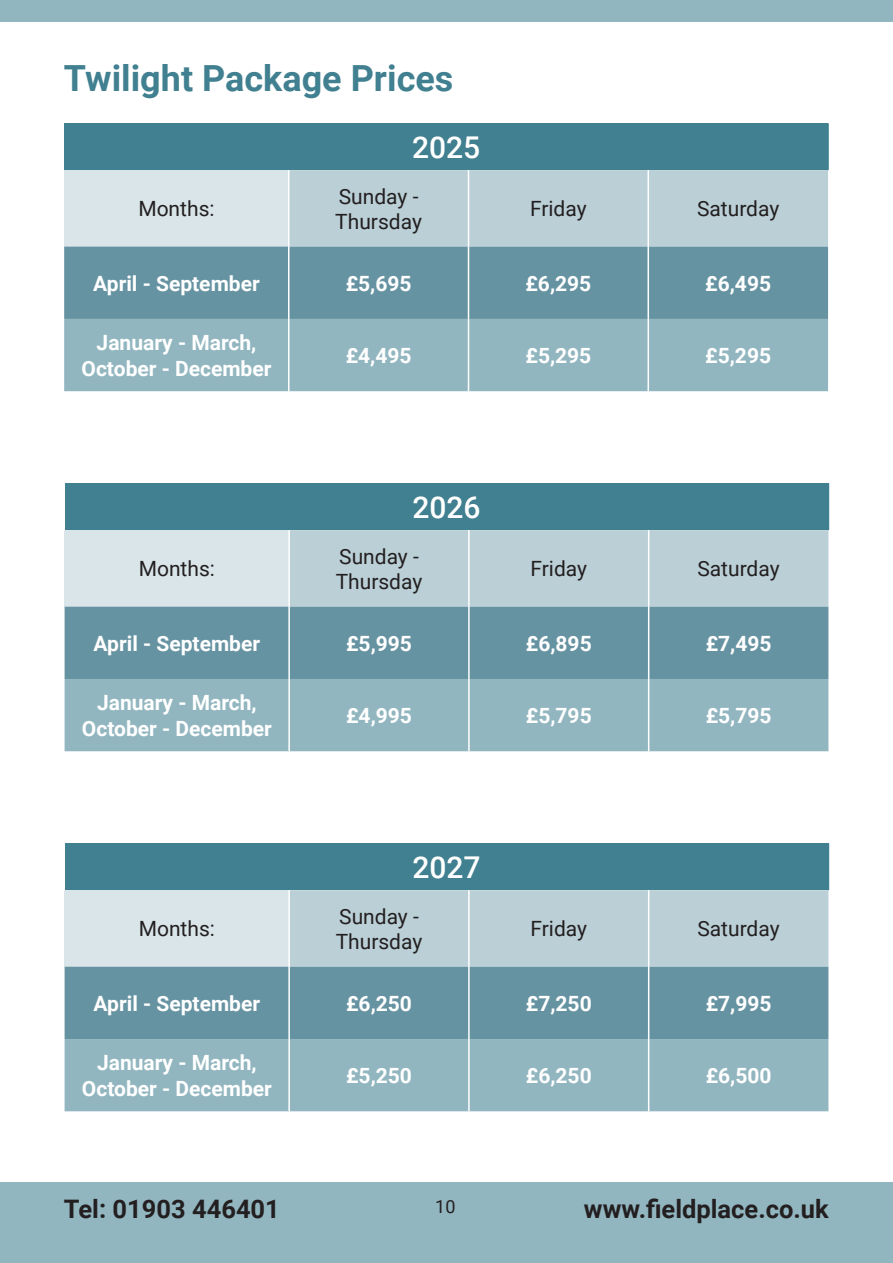
<style>
.page{position:relative;width:893px;height:1263px;background:#fff}
.page>*{position:absolute;margin:0;border:0;box-sizing:border-box;transform-origin:0 0}
.t1{font:700 36px "Roboto";color:#418090}
.t2{font:500 30px "Roboto";color:#fff}
.Tickets_and_rule{font:700 25.5px "Roboto";color:#231f20}
.t3{font:700 21px/25.2px "Roboto";color:#fff;text-align:center}
.t4{font:21px/25.2px "Roboto";color:#231f20}
.t5{font:18px "Roboto";color:#231f20}
</style>
<div class="page">
<div style="left:0;top:0;width:893px;height:21px;background:#92b6c0"></div>
<div style="left:0;top:1182px;width:893px;height:81px;background:#92b6c0"></div>
<div style="left:65px;top:843px;width:763px;height:47px;background:#418090"></div>
<div style="left:65px;top:890px;width:224px;height:77px;background:#dae5e9"></div>
<div style="left:290px;top:890px;width:538px;height:77px;background:#bacfd6"></div>
<div style="left:65px;top:967px;width:763px;height:72px;background:#6693a2"></div>
<div style="left:65px;top:1039px;width:763px;height:72px;background:#92b6c0"></div>
<hr style="left:288px;top:967px;width:2px;height:72px;background:#fff">
<hr style="left:468px;top:967px;width:2px;height:72px;background:#fff">
<hr style="left:288px;top:1039px;width:2px;height:72px;background:#fff">
<hr style="left:468px;top:1039px;width:2px;height:72px;background:#fff">
<hr style="left:648px;top:967px;width:1px;height:72px;background:#fff">
<hr style="left:648px;top:1039px;width:1px;height:72px;background:#fff">
<hr style="left:288px;top:890px;width:2px;height:77px;background:#fff">
<hr style="left:468px;top:890px;width:2px;height:77px;background:#fff">
<hr style="left:648px;top:890px;width:1px;height:77px;background:#fff">
<hr style="left:828px;top:843px;width:1px;height:47px;background:#418090">
<div style="left:64px;top:123px;width:764px;height:47px;background:#418090"></div>
<div style="left:64px;top:170px;width:225px;height:77px;background:#dae5e9"></div>
<div style="left:289px;top:170px;width:539px;height:77px;background:#bacfd6"></div>
<div style="left:64px;top:247px;width:764px;height:72px;background:#6693a2"></div>
<div style="left:64px;top:319px;width:764px;height:72px;background:#92b6c0"></div>
<hr style="left:288px;top:247px;width:1px;height:72px;background:#fff">
<hr style="left:468px;top:247px;width:1px;height:72px;background:#fff">
<hr style="left:288px;top:319px;width:1px;height:72px;background:#fff">
<hr style="left:468px;top:319px;width:1px;height:72px;background:#fff">
<hr style="left:647px;top:247px;width:2px;height:72px;background:#fff">
<hr style="left:647px;top:319px;width:2px;height:72px;background:#fff">
<hr style="left:288px;top:170px;width:1px;height:77px;background:#fff">
<hr style="left:468px;top:170px;width:1px;height:77px;background:#fff">
<hr style="left:647px;top:170px;width:2px;height:77px;background:#fff">
<hr style="left:827px;top:123px;width:2px;height:47px;background:#418090">
<div style="left:65px;top:483px;width:763px;height:47px;background:#418090"></div>
<div style="left:65px;top:530px;width:224px;height:77px;background:#dae5e9"></div>
<div style="left:290px;top:530px;width:538px;height:77px;background:#bacfd6"></div>
<div style="left:65px;top:607px;width:763px;height:72px;background:#6693a2"></div>
<div style="left:65px;top:679px;width:763px;height:72px;background:#92b6c0"></div>
<hr style="left:288px;top:607px;width:2px;height:72px;background:#fff">
<hr style="left:468px;top:607px;width:2px;height:72px;background:#fff">
<hr style="left:288px;top:679px;width:2px;height:72px;background:#fff">
<hr style="left:468px;top:679px;width:2px;height:72px;background:#fff">
<hr style="left:648px;top:607px;width:1px;height:72px;background:#fff">
<hr style="left:648px;top:679px;width:1px;height:72px;background:#fff">
<hr style="left:288px;top:530px;width:2px;height:77px;background:#fff">
<hr style="left:468px;top:530px;width:2px;height:77px;background:#fff">
<hr style="left:648px;top:530px;width:1px;height:77px;background:#fff">
<hr style="left:828px;top:483px;width:1px;height:47px;background:#418090">
<p class="t1" style="left:64px;top:53px;width:391px">Twilight Package Prices</p>
<p class="t4" style="left:138px;top:195px;width:78px">Months:</p>
<p class="t2" style="left:412px;top:126px;width:70px">2025</p>
<p class="t4" style="left:335px;top:183px;width:88px">Sunday -<br>Thursday</p>
<p class="t4" style="left:530px;top:195px;width:58px">Friday</p>
<p class="t4" style="left:697px;top:195px;width:84px">Saturday</p>
<p class="t3" style="left:93px;top:270px;width:168px">April - September</p>
<p class="t3" style="left:346px;top:270px;width:67px">£5,695</p>
<p class="t3" style="left:525px;top:270px;width:67px">£6,295</p>
<p class="t3" style="left:705px;top:270px;width:67px">£6,495</p>
<p class="t3" style="left:82px;top:329px;width:191px">January - March,<br>October - December</p>
<p class="t3" style="left:346px;top:342px;width:67px">£4,495</p>
<p class="t3" style="left:525px;top:342px;width:67px">£5,295</p>
<p class="t3" style="left:705px;top:342px;width:67px">£5,295</p>
<p class="t4" style="left:139px;top:555px;width:78px">Months:</p>
<p class="t2" style="left:412px;top:486px;width:70px">2026</p>
<p class="t4" style="left:336px;top:543px;width:88px">Sunday -<br>Thursday</p>
<p class="t4" style="left:530px;top:555px;width:58px">Friday</p>
<p class="t4" style="left:697px;top:555px;width:84px">Saturday</p>
<p class="t3" style="left:94px;top:630px;width:168px">April - September</p>
<p class="t3" style="left:346px;top:630px;width:67px">£5,995</p>
<p class="t3" style="left:526px;top:630px;width:67px">£6,895</p>
<p class="t3" style="left:706px;top:630px;width:67px">£7,495</p>
<p class="t3" style="left:82px;top:689px;width:191px">January - March,<br>October - December</p>
<p class="t3" style="left:346px;top:702px;width:67px">£4,995</p>
<p class="t3" style="left:526px;top:702px;width:67px">£5,795</p>
<p class="t3" style="left:706px;top:702px;width:67px">£5,795</p>
<p class="t4" style="left:139px;top:915px;width:78px">Months:</p>
<p class="t2" style="left:412px;top:846px;width:70px">2027</p>
<p class="t4" style="left:336px;top:903px;width:88px">Sunday -<br>Thursday</p>
<p class="t4" style="left:530px;top:915px;width:58px">Friday</p>
<p class="t4" style="left:697px;top:915px;width:84px">Saturday</p>
<p class="t3" style="left:94px;top:990px;width:168px">April - September</p>
<p class="t3" style="left:346px;top:990px;width:67px">£6,250</p>
<p class="t3" style="left:526px;top:990px;width:67px">£7,250</p>
<p class="t3" style="left:706px;top:990px;width:67px">£7,995</p>
<p class="t3" style="left:82px;top:1049px;width:191px">January - March,<br>October - December</p>
<p class="t3" style="left:346px;top:1062px;width:67px">£5,250</p>
<p class="t3" style="left:526px;top:1062px;width:67px">£6,250</p>
<p class="t3" style="left:706px;top:1062px;width:67px">£6,500</p>
<p class="Tickets_and_rule" style="left:64px;top:1191px;width:218px">Tel: 01903 446401</p>
<p class="t5" style="left:435px;top:1194px;width:22px">10</p>
<p class="Tickets_and_rule" style="left:584px;top:1191px;width:246px">www.fieldplace.co.uk</p>
</div>
